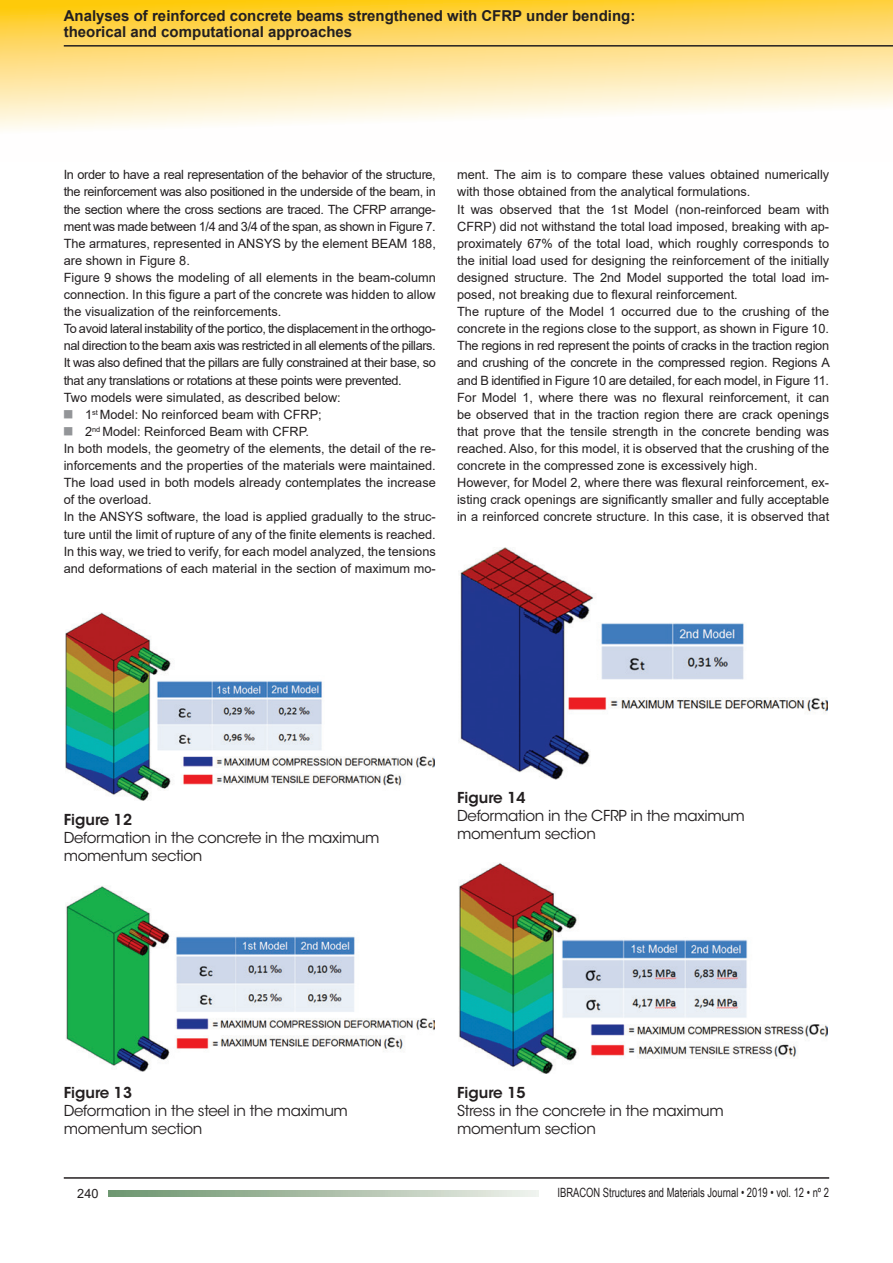
<style>
.page{position:relative;width:893px;height:1263px;background:#fff}
.page>*{position:absolute;margin:0;border:0;box-sizing:border-box;transform-origin:0 0}
.t1{font:15px/18px "ITC Avant Garde Std";letter-spacing:-.02em;color:#231f20}
.t2{font:700 15px/16.5px "Arial";color:#231f20}
.t3{font:600 15px "ITC Avant Garde Std";color:#231f20}
.t4{font:12.75px/17.1px "Arial";color:#231f20}
.t5{font:12.75px/17.1px "Arial";letter-spacing:-.03em;color:#231f20}
.t6{font:12.75px "Arial Narrow";color:#231f20;scale:.9 1}
.s1{color:#939598}
</style>
<div class="page">
<svg style="left:0;top:0;width:893px;height:130px;background:#fee498"></svg>
<hr style="left:64px;top:1177px;width:765px;height:2px;background:#231f20">
<hr style="left:64px;top:45px;width:829px;height:2px;background:#231f20">
<svg style="left:108px;top:1190px;width:431px;height:6px;background:#acc0aa"></svg>
<img style="left:65px;top:612px;width:369px;height:189px">
<img style="left:66px;top:886px;width:368px;height:185px">
<img style="left:460px;top:547px;width:368px;height:232px">
<img style="left:459px;top:863px;width:369px;height:211px">
<p class="t2" style="left:64px;top:7px;width:573px">Analyses of reinforced concrete beams strengthened with CFRP under bending: theorical and computational approaches</p>
<p class="t5" style="left:64px;top:166px;width:374px">In order to have a real representation of the behavior of the structure, the reinforcement was also positioned in the underside of the beam, in the section where the cross sections are traced. The CFRP arrange&shy;ment was made between 1/4 and 3/4 of the span, as shown in Figure 7.<br>The armatures, represented in ANSYS by the element BEAM 188, are shown in Figure 8.<br>Figure 9 shows the modeling of all elements in the beam-column connection. In this figure a part of the concrete was hidden to allow the visualization of the reinforcements.<br>To avoid lateral instability of the portico, the displacement in the orthogo&shy;nal direction to the beam axis was restricted in all elements of the pillars.<br>It was also defined that the pillars are fully constrained at their base, so that any translations or rotations at these points were prevented.<br>Two models were simulated, as described below:</p>
<p class="t4" style="left:64px;top:406px;width:259px"><span class="s1">■</span> 1<sup>st</sup> Model: No reinforced beam with CFRP;</p>
<p class="t4" style="left:64px;top:423px;width:374px"><span class="s1">■</span> 2<sup>nd</sup> Model: Reinforced Beam with CFRP.<br>In both models, the geometry of the elements, the detail of the re&shy;inforcements and the properties of the materials were maintained.<br>The load used in both models already contemplates the increase of the overload.<br>In the ANSYS software, the load is applied gradually to the struc&shy;ture until the limit of rupture of any of the finite elements is reached.<br>In this way, we tried to verify, for each model analyzed, the tensions and deformations of each material in the section of maximum mo-</p>
<p class="t4" style="left:457px;top:166px;width:374px">ment. The aim is to compare these values obtained numerically with those obtained from the analytical formulations.<br>It was observed that the 1st Model (non-reinforced beam with CFRP) did not withstand the total load imposed, breaking with ap&shy;proximately 67% of the total load, which roughly corresponds to the initial load used for designing the reinforcement of the initially designed structure. The 2nd Model supported the total load im&shy;posed, not breaking due to flexural reinforcement.<br>The rupture of the Model 1 occurred due to the crushing of the concrete in the regions close to the support, as shown in Figure 10.<br>The regions in red represent the points of cracks in the traction region and crushing of the concrete in the compressed region. Regions A and B identified in Figure 10 are detailed, for each model, in Figure 11.<br>For Model 1, where there was no flexural reinforcement, it can be observed that in the traction region there are crack openings that prove that the tensile strength in the concrete bending was reached. Also, for this model, it is observed that the crushing of the concrete in the compressed zone is excessively high.<br>However, for Model 2, where there was flexural reinforcement, ex&shy;isting crack openings are significantly smaller and fully acceptable in a reinforced concrete structure. In this case, it is observed that</p>
<p class="t3" style="left:64px;top:810px;width:70px">Figure 12</p>
<p class="t1" style="left:64px;top:829px;width:317px">Deformation in the concrete in the maximum momentum section</p>
<p class="t3" style="left:457px;top:788px;width:70px">Figure 14</p>
<p class="t1" style="left:457px;top:807px;width:289px">Deformation in the CFRP in the maximum momentum section</p>
<p class="t3" style="left:64px;top:1083px;width:70px">Figure 13</p>
<p class="t1" style="left:64px;top:1101px;width:286px">Deformation in the steel in the maximum momentum section</p>
<p class="t3" style="left:457px;top:1083px;width:70px">Figure 15</p>
<p class="t1" style="left:457px;top:1101px;width:268px">Stress in the concrete in the maximum momentum section</p>
<p class="t4" style="left:77px;top:1185px;width:23px">240</p>
<p class="t6" style="left:557px;top:1183px;width:303px">IBRACON Structures and Materials Journal • 2019 • vol. 12 • nº 2</p>
</div>
